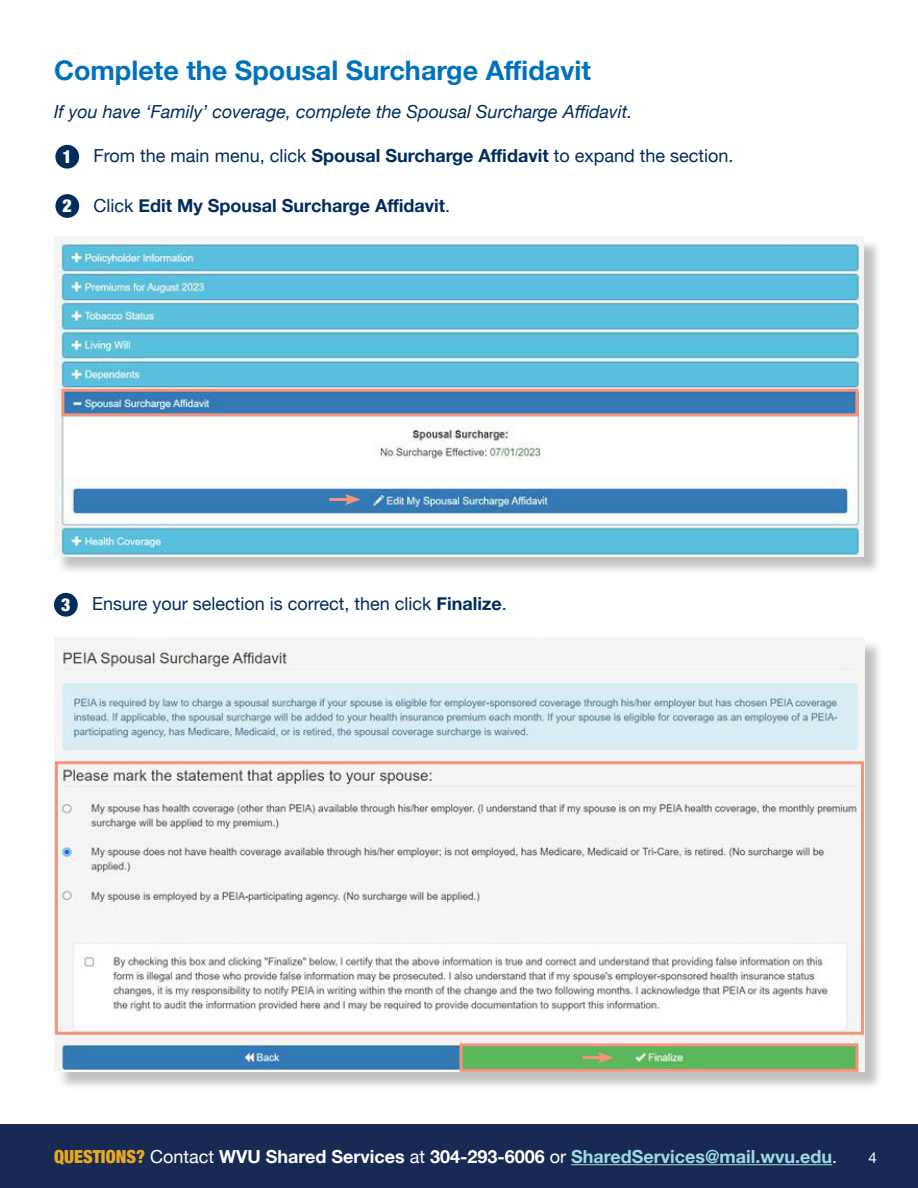
<style>
.page{position:relative;width:918px;height:1188px;background:#fff}
.page>*{position:absolute;margin:0;border:0;box-sizing:border-box;transform-origin:0 0}
.t1{font:700 27px "Helvetica Neue";color:#0072bc}
.List{font:18px "Helvetica Neue";color:#002d5b}
.t2{font:700 18px "Helvetica Neue";color:#fff}
.t3{font:italic 18px "Helvetica Neue";color:#002d5b}
.List-2{font:700 18px "Helvetica Neue";color:#002d5b}
.t4{font:900 condensed 18px "Helvetica Neue";color:#fff}
.t5{font:15px "Helvetica Neue";color:#fff}
.s1{font-weight:700}
.s2{font-weight:400}
.s3{font-weight:900;font-stretch:condensed;color:#fff}
.s4{font-weight:900;font-stretch:condensed;color:#e9aa22}
.s5{color:#9edae6}
</style>
<div class="page">
<div style="left:0;top:1124px;width:918px;height:64px;background:#182a53"></div>
<hr style="left:571px;top:1164px;width:261px;height:1px;background:#9edae6">
<div style="left:56px;top:239px;width:827px;height:336px;background:#000;opacity:.25"></div>
<img style="left:54px;top:237px;width:810px;height:319px">
<div style="left:61px;top:389px;width:797px;height:27px;border:3px solid #f6937c"></div>
<hr style="left:329px;top:498px;width:21px;height:3px;background:#f6937c">
<svg style="left:345px;top:494px;width:16px;height:11px"></svg>
<div style="left:54px;top:593px;width:24px;height:24px;background:#002d5b;border-radius:50%"></div>
<div style="left:57px;top:640px;width:827px;height:450px;background:#000;opacity:.25"></div>
<img style="left:55px;top:638px;width:810px;height:434px">
<div style="left:55px;top:761px;width:809px;height:274px;border:3px solid #f6937c"></div>
<div style="left:460px;top:1043px;width:398px;height:29px;border:3px solid #f6937c"></div>
<hr style="left:582px;top:1056px;width:21px;height:3px;background:#f6937c">
<svg style="left:598px;top:1052px;width:16px;height:11px"></svg>
<div style="left:55px;top:145px;width:24px;height:24px;background:#002d5b;border-radius:50%"></div>
<div style="left:55px;top:194px;width:24px;height:24px;background:#002d5b;border-radius:50%"></div>
<h2 class="t1" style="left:54px;top:50px;width:538px">Complete the Spousal Surcharge Affidavit</h2>
<p class="t3" style="left:54px;top:99px;width:580px">If you have ‘Family’ coverage, complete the Spousal Surcharge Affidavit.</p>
<p class="List" style="left:94px;top:143px;width:641px">From the main menu, click <span class="s1">Spousal Surcharge Affidavit</span> to expand the section.</p>
<p class="List-2" style="left:94px;top:191px;width:358px"><span class="s2">Click</span> Edit My Spousal Surcharge Affidavit<span class="s2">.</span></p>
<p class="t4" style="left:63px;top:142px;width:11px">1</p>
<p class="t4" style="left:63px;top:191px;width:11px">2</p>
<p class="List" style="left:61px;top:591px;width:447px"><span class="s3">3</span> Ensure your selection is correct, then click <span class="s1">Finalize</span>.</p>
<p class="t2" style="left:54px;top:1142px;width:785px"><span class="s4">QUESTIONS?</span> <span class="s2">Contact</span> WVU Shared Services <span class="s2">at</span> 304-293-6006 <span class="s2">or</span> <span class="s5">SharedServices@mail.wvu.edu</span><span class="s2">.</span></p>
<p class="t5" style="left:868px;top:1147px;width:10px">4</p>
</div>
